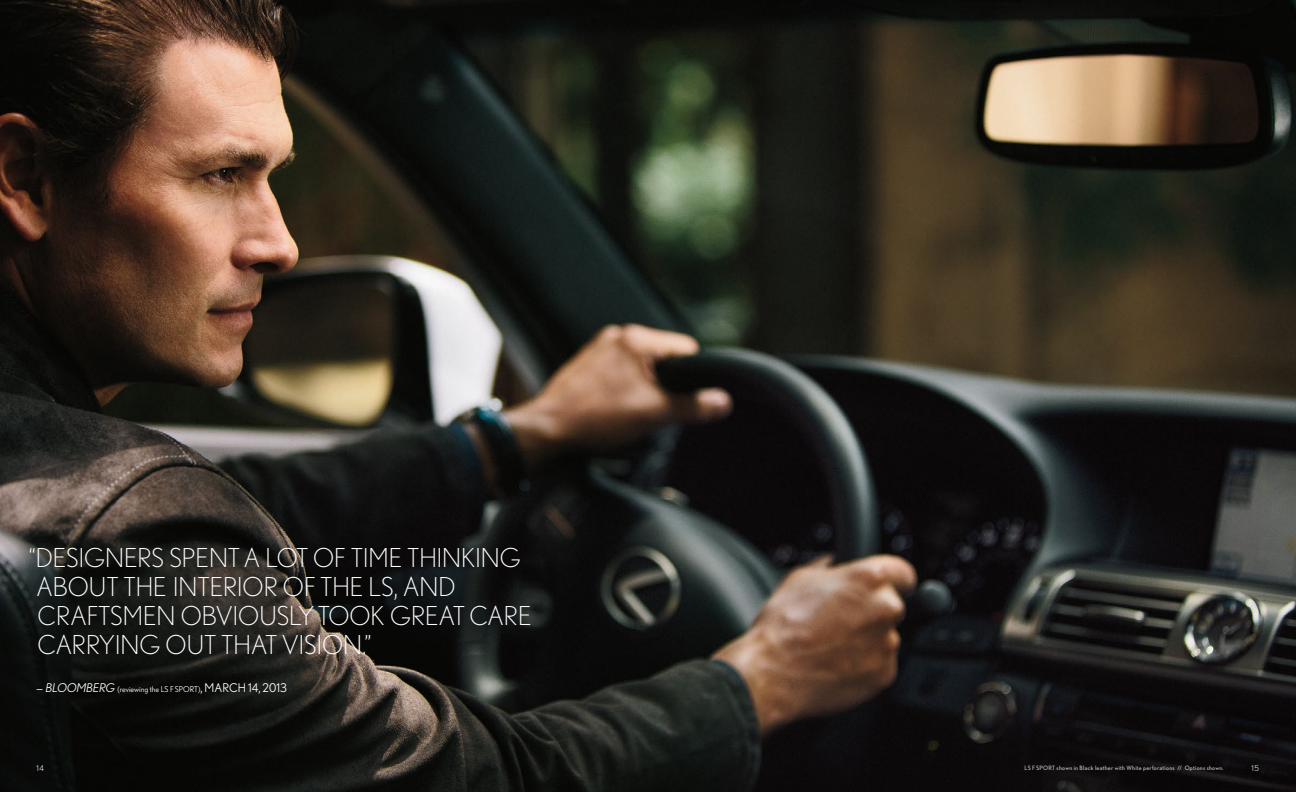
<style>
.page{position:relative;width:1296px;height:792px;background:#fff}
.page>*{position:absolute;margin:0;border:0;box-sizing:border-box;transform-origin:0 0}
.t1{font:300 26px/29px "Nobel";color:#fff}
.t2{font:8px "Nobel";color:#fff}
.t3{font:8px "Nobel";color:#dcddde}
.t4{font:6px "Nobel";letter-spacing:.045em;color:#bcbec0}
.s1{font-style:italic;font-size:12px}
.s2{font-size:12px}
</style>
<div class="page">
<img style="left:0;top:0;width:1296px;height:792px">
<p class="t1" style="left:36px;top:543px;width:497px;text-indent:-8px">“DESIGNERS SPENT A LOT OF TIME THINKING ABOUT THE INTERIOR OF THE LS, AND CRAFTSMEN OBVIOUSLY TOOK GREAT CARE CARRYING OUT THAT VISION.”</p>
<p class="t2" style="left:36px;top:685px;width:252px"><span class="s1">— BLOOMBERG</span> (reviewing the LS F SPORT)<span class="s2">, MARCH 14, 2013</span></p>
<p class="t3" style="left:36px;top:764px;width:9px">14</p>
<p class="t4" style="left:1024px;top:765px;width:201px">LS F SPORT shown in Black leather with White perforations // Options shown.</p>
<p class="t3" style="left:1252px;top:764px;width:9px">15</p>
</div>
